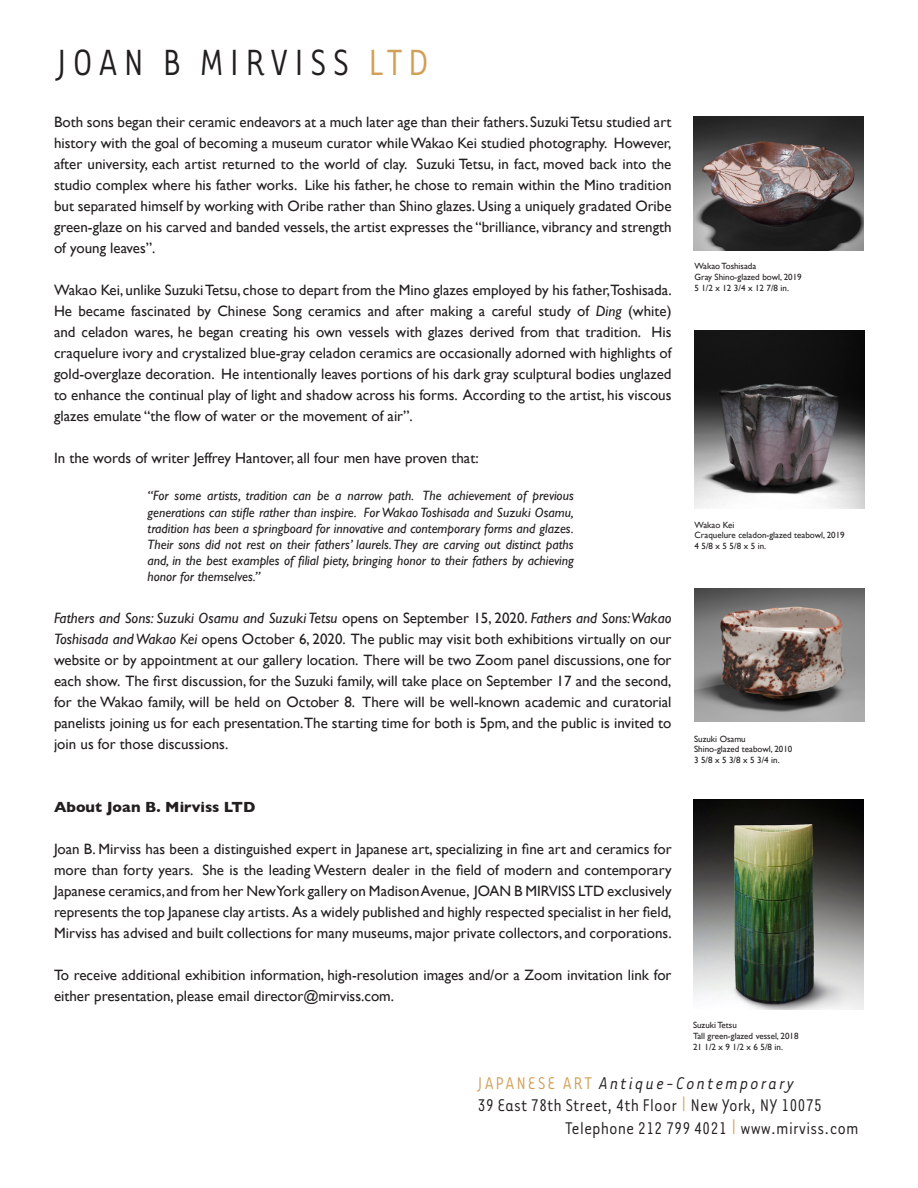
<style>
.page{position:relative;width:918px;height:1188px;background:#fff}
.page>*{position:absolute;margin:0;border:0;box-sizing:border-box;transform-origin:0 0}
.t1{font:42px "Tarzana Narrow";letter-spacing:.13em;color:#231f20}
.t2{font:19.5px "Tarzana Narrow";color:#231f20}
.t3{font:italic 19.5px "Tarzana Nar OT";letter-spacing:.1em;color:#231f20}
.t4{font:15px/21px "Gill Sans";color:#231f20;text-align:justify}
.t5{font:700 15px "Gill Sans";color:#231f20}
.quote{font:italic 13.5px/16.2px "Gill Sans";color:#231f20;text-align:justify}
.caption2{font:9px "Gill Sans";color:#231f20}
.s1{color:#d19f55}
.s2{font-style:italic}
.s3{font-family:"Tarzana Narrow";font-style:normal;color:#d19f55}
</style>
<div class="page">
<img style="left:693px;top:116px;width:170px;height:134px">
<img style="left:693px;top:800px;width:171px;height:209px">
<img style="left:694px;top:330px;width:170px;height:179px">
<img style="left:694px;top:588px;width:170px;height:134px">
<p class="t1" style="left:56px;top:37px;width:375px">JOAN B MIRVISS <span class="s1">LTD</span></p>
<p class="t4" style="left:54px;top:111px;width:619px">Both sons began their ceramic endeavors at a much later age than their fathers. Suzuki Tetsu studied art history with the goal of becoming a museum curator while Wakao Kei studied photography. However, after university, each artist returned to the world of clay. Suzuki Tetsu, in fact, moved back into the studio complex where his father works. Like his father, he chose to remain within the Mino tradition but separated himself by working with Oribe rather than Shino glazes. Using a uniquely gradated Oribe green-glaze on his carved and banded vessels, the artist expresses the “brilliance, vibrancy and strength of young leaves”.</p>
<p class="t4" style="left:54px;top:279px;width:619px">Wakao Kei, unlike Suzuki Tetsu, chose to depart from the Mino glazes employed by his father,Toshisada.<br>He became fascinated by Chinese Song ceramics and after making a careful study of <span class="s2">Ding</span> (white) and celadon wares, he began creating his own vessels with glazes derived from that tradition. His craquelure ivory and crystalized blue-gray celadon ceramics are occasionally adorned with highlights of gold-overglaze decoration. He intentionally leaves portions of his dark gray sculptural bodies unglazed to enhance the continual play of light and shadow across his forms. According to the artist, his viscous glazes emulate “the flow of water or the movement of air”.</p>
<p class="t4" style="left:54px;top:447px;width:426px">In the words of writer Jeffrey Hantover, all four men have proven that:</p>
<p class="quote" style="left:148px;top:488px;width:428px">“For some artists, tradition can be a narrow path. The achievement of previous generations can stifle rather than inspire. For Wakao Toshisada and Suzuki Osamu, tradition has been a springboard for innovative and contemporary forms and glazes.<br>Their sons did not rest on their fathers’ laurels. They are carving out distinct paths and, in the best examples of filial piety, bringing honor to their fathers by achieving honor for themselves.”</p>
<p class="t4" style="left:54px;top:608px;width:619px"><span class="s2">Fathers and Sons: Suzuki Osamu and Suzuki Tetsu</span> opens on September 15, 2020. <span class="s2">Fathers and Sons:Wakao Toshisada and Wakao Kei</span> opens October 6, 2020. The public may visit both exhibitions virtually on our website or by appointment at our gallery location. There will be two Zoom panel discussions, one for each show. The first discussion, for the Suzuki family, will take place on September 17 and the second, for the Wakao family, will be held on October 8. There will be well-known academic and curatorial panelists joining us for each presentation.The starting time for both is 5pm, and the public is invited to join us for those discussions.</p>
<p class="t5" style="left:54px;top:795px;width:203px">About Joan B. Mirviss LTD</p>
<p class="t4" style="left:54px;top:839px;width:619px">Joan B. Mirviss has been a distinguished expert in Japanese art, specializing in fine art and ceramics for more than forty years. She is the leading Western dealer in the field of modern and contemporary Japanese ceramics, and from her New York gallery on Madison Avenue, JOAN B MIRVISS LTD exclusively represents the top Japanese clay artists. As a widely published and highly respected specialist in her field, Mirviss has advised and built collections for many museums, major private collectors, and corporations.</p>
<p class="t4" style="left:54px;top:965px;width:619px">To receive additional exhibition information, high-resolution images and/or a Zoom invitation link for either presentation, please email director@mirviss.com.</p>
<p class="caption2" style="left:694px;top:261px;width:63px">Wakao Toshisada</p>
<p class="caption2" style="left:694px;top:272px;width:109px">Gray Shino-glazed bowl, 2019</p>
<p class="caption2" style="left:694px;top:283px;width:96px">5 1/2 x 12 3/4 x 12 7/8 in.</p>
<p class="caption2" style="left:695px;top:519px;width:41px">Wakao Kei</p>
<p class="caption2" style="left:695px;top:530px;width:152px">Craquelure celadon-glazed teabowl, 2019</p>
<p class="caption2" style="left:695px;top:541px;width:73px">4 5/8 x 5 5/8 x 5 in.</p>
<p class="caption2" style="left:694px;top:733px;width:53px">Suzuki Osamu</p>
<p class="caption2" style="left:694px;top:744px;width:100px">Shino-glazed teabowl, 2010</p>
<p class="caption2" style="left:694px;top:755px;width:87px">3 5/8 x 5 3/8 x 5 3/4 in.</p>
<p class="caption2" style="left:693px;top:1020px;width:45px">Suzuki Tetsu</p>
<p class="caption2" style="left:693px;top:1031px;width:107px">Tall green-glazed vessel, 2018</p>
<p class="caption2" style="left:693px;top:1042px;width:92px">21 1/2 x 9 1/2 x 6 5/8 in.</p>
<p class="t3" style="left:478px;top:1071px;width:318px"><span class="s3">JAPANESE ART</span> Antique-Contemporary</p>
<p class="t2" style="left:478px;top:1094px;width:346px">39 East 78th Street, 4th Floor <span class="s1">|</span> New York, NY 10075</p>
<p class="t2" style="left:565px;top:1116px;width:295px">Telephone 212 799 4021 <span class="s1">|</span> www.mirviss.com</p>
</div>
